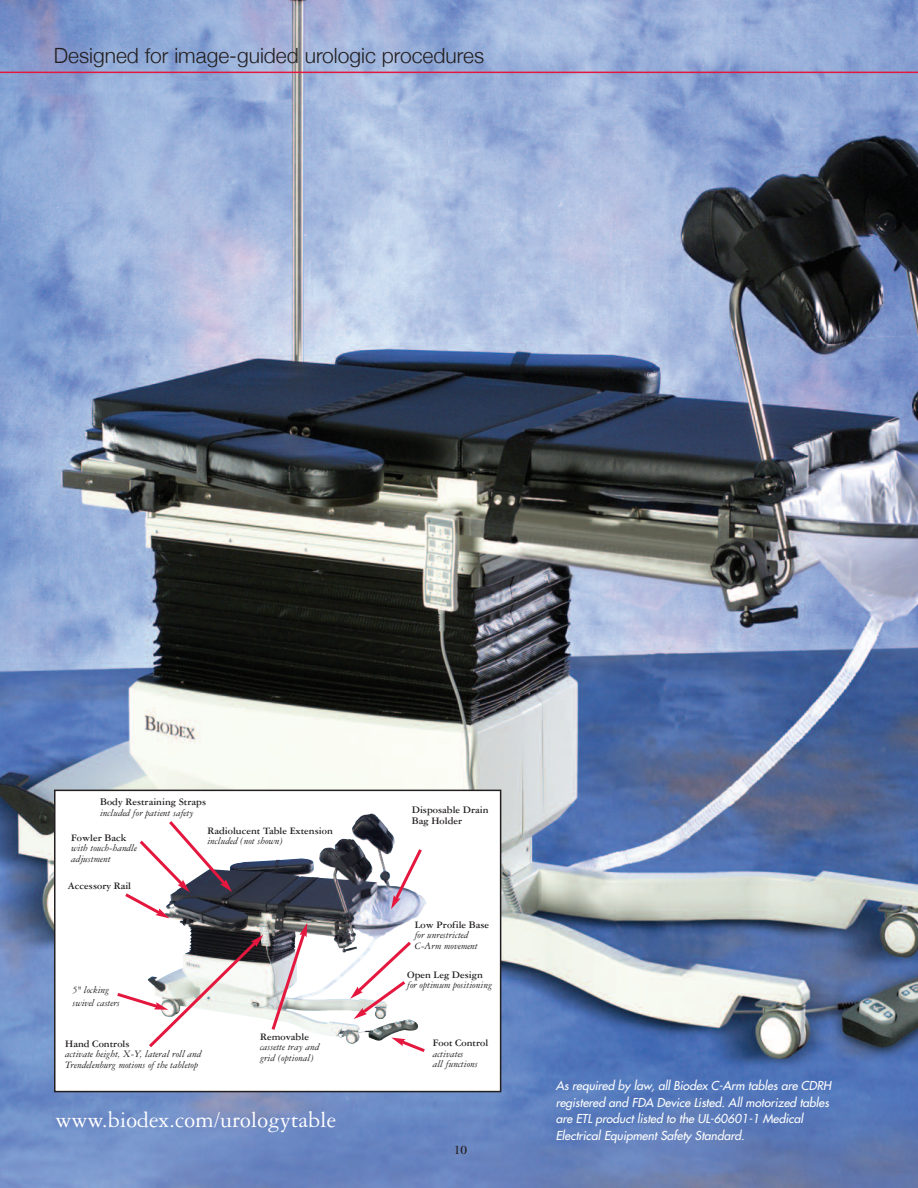
<style>
.page{position:relative;width:918px;height:1188px;background:#fff}
.page>*{position:absolute;margin:0;border:0;box-sizing:border-box;transform-origin:0 0}
.t1{font:24px "Garamond Three";color:#fff}
.t2{font:300 21px "Helvetica Neue";color:#231f20}
.t3{font:700 13.5px "Garamond Three";color:#231f20}
.t4{font:italic 500 12px/16.5px "Futura LT Pro";color:#fff}
.t5{font:italic 10.5px/10.5px "Garamond Three";color:#231f20}
.t6{font:700 10.5px/10.5px "Garamond Three";color:#231f20}
</style>
<div class="page">
<img style="left:0;top:0;width:918px;height:1188px">
<hr style="left:0;top:72px;width:918px;height:1px;background:#e4183e">
<div style="left:55px;top:790px;width:446px;height:302px;background:#fff"></div>
<img style="left:168px;top:814px;width:227px;height:167px">
<div style="left:54px;top:790px;width:447px;height:302px;border:2px solid #231f20"></div>
<svg style="left:392px;top:1038px;width:33px;height:14px"></svg>
<svg style="left:117px;top:935px;width:146px;height:113px"></svg>
<img style="left:269px;top:923px;width:39px;height:108px">
<svg style="left:391px;top:846px;width:34px;height:63px"></svg>
<svg style="left:350px;top:939px;width:61px;height:80px"></svg>
<svg style="left:125px;top:818px;width:107px;height:100px"></svg>
<h2 class="t2" style="left:54px;top:43px;width:432px">Designed for image-guided urologic procedures</h2>
<p class="t6" style="left:100px;top:798px;width:108px">Body Restraining Straps</p>
<p class="t5" style="left:100px;top:808px;width:95px">included for patient safety</p>
<p class="t6" style="left:412px;top:806px;width:78px">Disposable Drain<br>Bag Holder</p>
<p class="t6" style="left:71px;top:833px;width:57px">Fowler Back</p>
<p class="t5" style="left:71px;top:844px;width:68px">with touch-handle adjustment</p>
<p class="t6" style="left:207px;top:827px;width:127px">Radiolucent Table Extension</p>
<p class="t5" style="left:207px;top:837px;width:77px">included (not shown)</p>
<p class="t6" style="left:67px;top:882px;width:65px">Accessory Rail</p>
<p class="t5" style="left:72px;top:985px;width:49px;line-height:12.6px">5" locking swivel casters</p>
<p class="t6" style="left:65px;top:1039px;width:66px">Hand Controls</p>
<p class="t5" style="left:65px;top:1050px;width:138px">activate height, X-Y, lateral roll and<br>Trendelenburg motions of the tabletop</p>
<p class="t6" style="left:260px;top:1032px;width:50px">Removable</p>
<p class="t5" style="left:260px;top:1042px;width:61px">cassette tray and grid (optional)</p>
<h1 class="t1" style="left:56px;top:1112px;width:282px">www.biodex.com/urologytable</h1>
<p class="t6" style="left:415px;top:920px;width:76px">Low Profile Base</p>
<p class="t5" style="left:415px;top:931px;width:65px">for unrestricted<br>C-Arm movement</p>
<p class="t6" style="left:407px;top:970px;width:77px">Open Leg Design</p>
<p class="t5" style="left:407px;top:981px;width:86px">for optimum positioning</p>
<p class="t6" style="left:433px;top:1039px;width:57px">Foot Control</p>
<p class="t5" style="left:433px;top:1049px;width:47px">activates<br>all functions</p>
<p class="t3" style="left:454px;top:1145px;width:15px">10</p>
<p class="t4" style="left:556px;top:1077px;width:277px">As required by law, all Biodex C-Arm tables are CDRH registered and FDA Device Listed. All motorized tables are ETL product listed to the UL-60601-1 Medical Electrical Equipment Safety Standard.</p>
</div>
